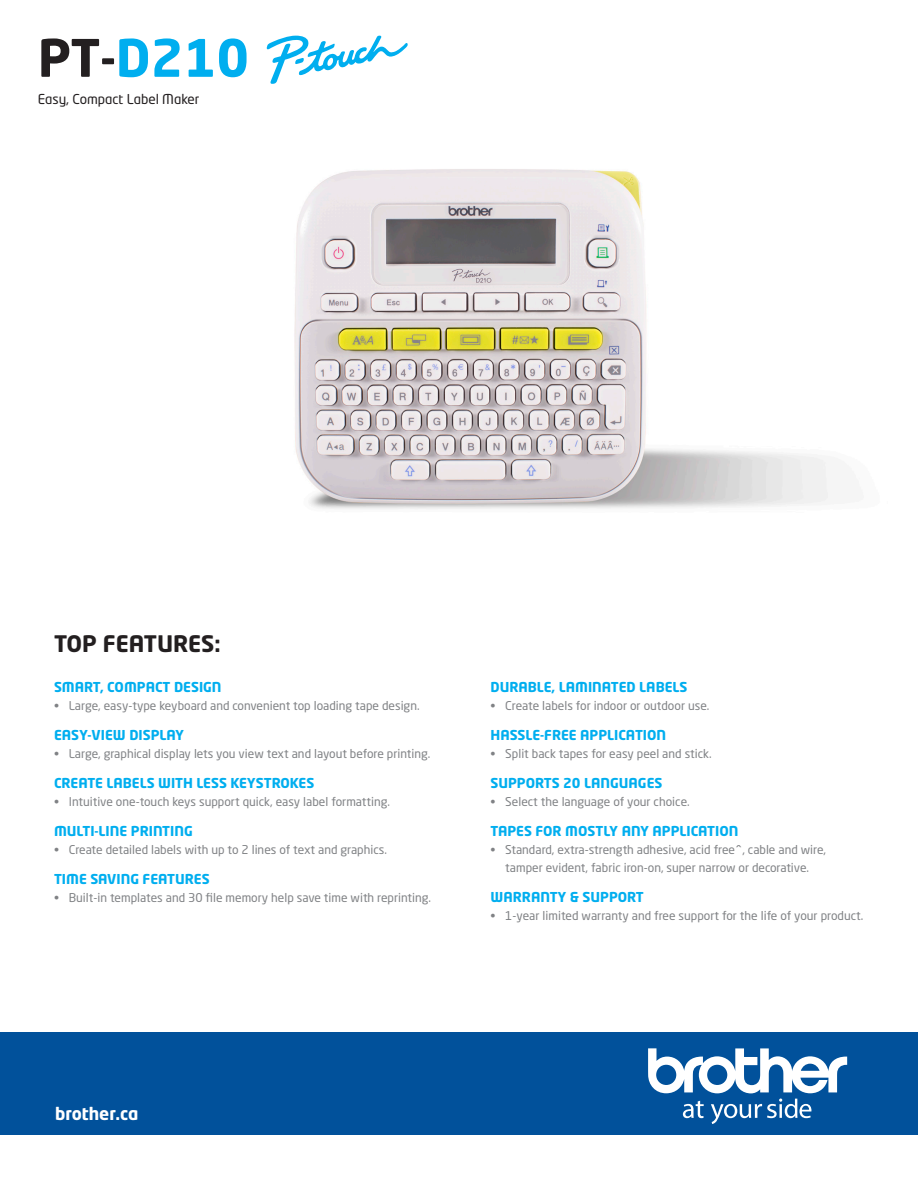
<style>
.page{position:relative;width:918px;height:1188px;background:#fff}
.page>*{position:absolute;margin:0;border:0;box-sizing:border-box;transform-origin:0 0}
.t1{font:700 51px "Neo Tech Std";color:#00aeef}
.t2{font:700 22.5px "Neo Tech Std";color:#231f20}
.t3{font:700 17.25px "Neo Tech Std";color:#fff}
.t4{font:700 13.5px "Neo Tech Std";color:#00aeef}
.t5{font:13.5px "Neo Tech Std";color:#231f20}
.t6{font:12px/18px "Neo Sans Pro Cyr";color:#808285;text-align:center}
.s1{color:#231f20}
</style>
<div class="page">
<div style="left:0;top:1032px;width:918px;height:103px;background:#01519b"></div>
<svg style="left:648px;top:1048px;width:199px;height:45px"></svg>
<svg style="left:683px;top:1101px;width:21px;height:17px"></svg>
<svg style="left:711px;top:1099px;width:100px;height:25px"></svg>
<svg style="left:267px;top:36px;width:141px;height:48px"></svg>
<img style="left:294px;top:169px;width:534px;height:340px">
<p class="t1" style="left:38px;top:25px;width:213px"><span class="s1">PT-</span>D210</p>
<p class="t5" style="left:38px;top:91px;width:163px">Easy, Compact Label Maker</p>
<p class="t2" style="left:54px;top:629px;width:168px">TOP FEATURES:</p>
<p class="t4" style="left:54px;top:678px;width:169px">SMART, COMPACT DESIGN</p>
<p class="t6" style="left:54px;top:696px;width:367px">• Large, easy-type keyboard and convenient top loading tape design.</p>
<p class="t4" style="left:54px;top:726px;width:132px">EASY-VIEW DISPLAY</p>
<p class="t6" style="left:54px;top:744px;width:378px">• Large, graphical display lets you view text and layout before printing.</p>
<p class="t4" style="left:54px;top:774px;width:262px">CREATE LABELS WITH LESS KEYSTROKES</p>
<p class="t6" style="left:54px;top:792px;width:338px">• Intuitive one-touch keys support quick, easy label formatting.</p>
<p class="t4" style="left:54px;top:822px;width:140px">MULTI-LINE PRINTING</p>
<p class="t6" style="left:54px;top:840px;width:335px">• Create detailed labels with up to 2 lines of text and graphics.</p>
<p class="t4" style="left:54px;top:870px;width:157px">TIME SAVING FEATURES</p>
<p class="t6" style="left:54px;top:888px;width:379px">• Built-in templates and 30 file memory help save time with reprinting.</p>
<p class="t4" style="left:490px;top:678px;width:198px">DURABLE, LAMINATED LABELS</p>
<p class="t6" style="left:490px;top:696px;width:220px">• Create labels for indoor or outdoor use.</p>
<p class="t4" style="left:490px;top:726px;width:177px">HASSLE-FREE APPLICATION</p>
<p class="t6" style="left:490px;top:744px;width:223px">• Split back tapes for easy peel and stick.</p>
<p class="t4" style="left:490px;top:774px;width:173px">SUPPORTS 20 LANGUAGES</p>
<p class="t6" style="left:490px;top:792px;width:201px">• Select the language of your choice.</p>
<p class="t4" style="left:490px;top:822px;width:250px">TAPES FOR MOSTLY ANY APPLICATION</p>
<p class="t6" style="left:490px;top:840px;width:337px">• Standard, extra-strength adhesive, acid free^, cable and wire, tamper evident, fabric iron-on, super narrow or decorative.</p>
<p class="t4" style="left:490px;top:888px;width:155px">WARRANTY &amp; SUPPORT</p>
<p class="t6" style="left:490px;top:906px;width:374px">• 1-year limited warranty and free support for the life of your product.</p>
<p class="t3" style="left:55px;top:1103px;width:85px">brother.ca</p>
</div>
